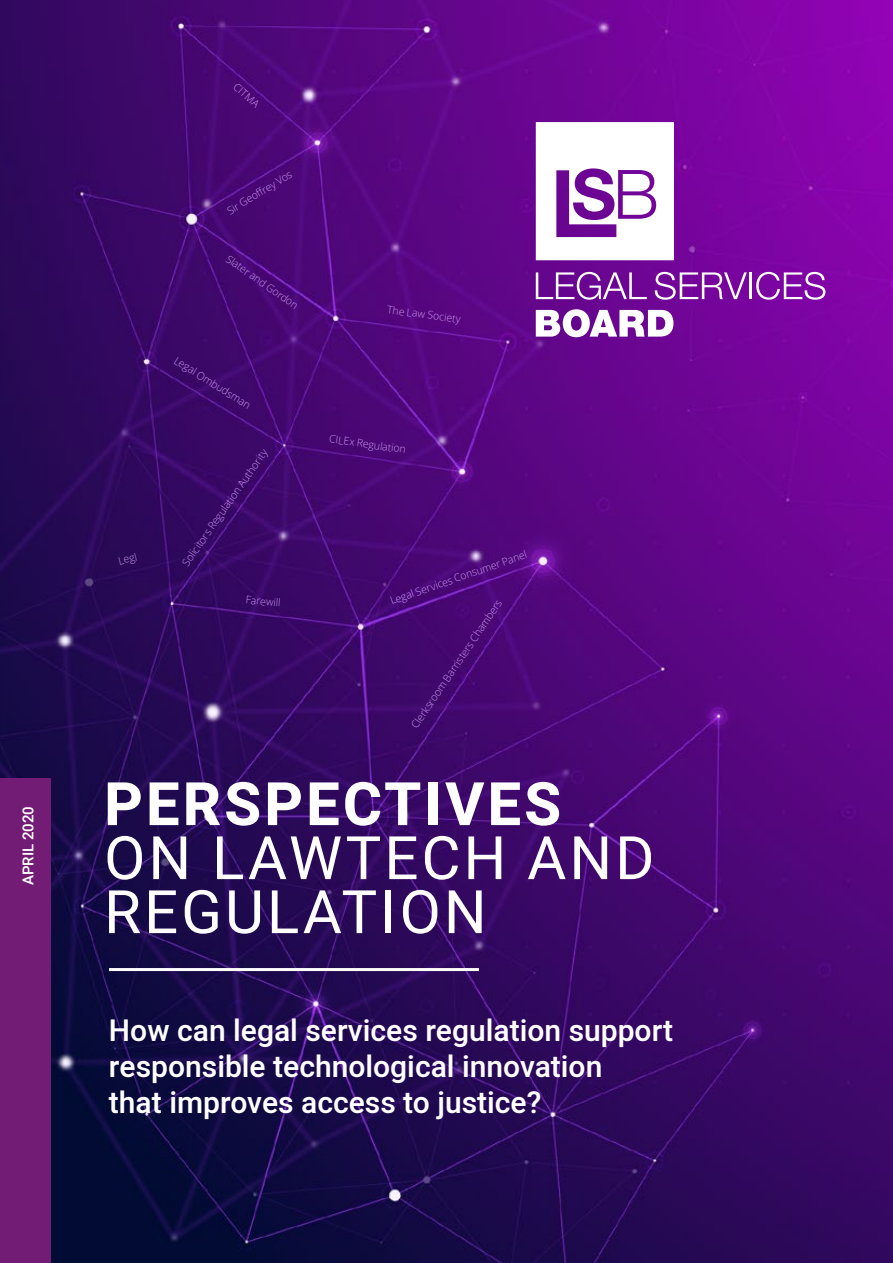
<style>
.page{position:relative;width:893px;height:1263px;background:#fff}
.page>*{position:absolute;margin:0;border:0;box-sizing:border-box;transform-origin:0 0}
.t1{font:60px/54px "Heebo";letter-spacing:.05em;color:#fff}
.t2{font:700 60px "Heebo";letter-spacing:.05em;color:#fff}
.t3{font:500 30px/36px "Heebo";color:#fff}
.t4{font:500 15px "Heebo";color:#fff}
.t5{font:300 10.5px "Open Sans";color:#c796f1}
</style>
<div class="page">
<img style="left:0;top:0;width:893px;height:1263px">
<div style="left:0;top:778px;width:50px;height:485px;background:#721c75"></div>
<hr style="left:109px;top:968px;width:370px;height:3px;background:#fff">
<svg style="left:536px;top:122px;width:138px;height:138px"></svg>
<svg style="left:536px;top:272px;width:111px;height:28px;background:#8b3fa9"></svg>
<svg style="left:654px;top:272px;width:93px;height:28px"></svg>
<hr style="left:749px;top:272px;width:3px;height:27px;background:#fff">
<svg style="left:756px;top:272px;width:69px;height:28px"></svg>
<svg style="left:536px;top:309px;width:137px;height:28px"></svg>
<h3 class="t4" style="left:18px;top:885px;width:81px;rotate:-90deg">APRIL 2020</h3>
<p class="t5" style="left:240px;top:80px;width:32px;rotate:41deg">CITMA</p>
<p class="t5" style="left:117px;top:554px;width:20px;rotate:-14deg">Legl</p>
<p class="t5" style="left:224px;top:205px;width:75px;rotate:-31deg">Sir Geoff rey Vos</p>
<p class="t5" style="left:231px;top:252px;width:87px;rotate:35deg">Slater and Gordon</p>
<p class="t5" style="left:179px;top:353px;width:90px;rotate:32deg">Legal Ombudsman</p>
<p class="t5" style="left:179px;top:561px;width:141px;rotate:-55deg">Solicitors Regulation Authority</p>
<p class="t5" style="left:247px;top:592px;width:36px;rotate:6deg">Farewill</p>
<p class="t5" style="left:388px;top:302px;width:76px;rotate:8deg">The Law Society</p>
<p class="t5" style="left:330px;top:431px;width:79px;rotate:8deg">CILEx Regulation</p>
<p class="t5" style="left:388px;top:594px;width:145px;rotate:-19deg">Legal Services Consumer Panel</p>
<p class="t5" style="left:408px;top:723px;width:155px;rotate:-56deg">Clerksroom Barristers Chambers</p>
<h1 class="t2" style="left:104px;top:762px;width:459px">PERSPECTIVES</h1>
<h1 class="t1" style="left:104px;top:831px;width:552px">ON LAWTECH AND<br>REGULATION</h1>
<h2 class="t3" style="left:109px;top:1013px;width:565px">How can legal services regulation support responsible technological innovation<br>that improves access to justice?</h2>
</div>
